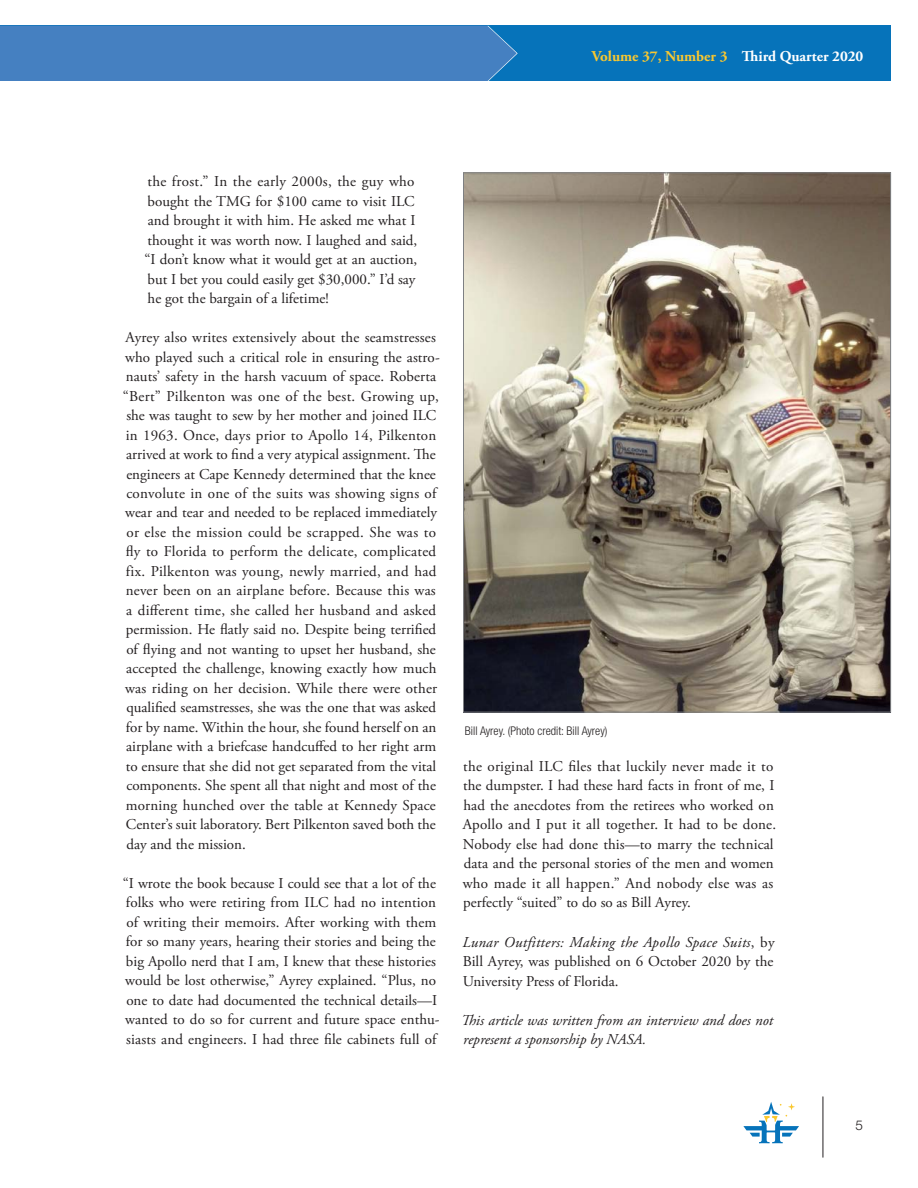
<style>
.page{position:relative;width:918px;height:1188px;background:#fff}
.page>*{position:absolute;margin:0;border:0;box-sizing:border-box;transform-origin:0 0}
.Body{font:15px/19.5px "Adobe Garamond Pro";color:#231f20}
.Block_indent_text{font:15px/19.5px "Adobe Garamond Pro";color:#231f20}
.Body-2{font:italic 15px/19.5px "Adobe Garamond Pro";color:#231f20}
.t1{font:700 15px "Adobe Garamond Pro";color:#fac82f}
.t2{font:300 13.5px "Helvetica Neue LT Std";color:#231f20}
.t3{font:300 condensed 12px "Helvetica Neue LT Std";color:#231f20}
.s1{color:#fff}
.s2{font-style:italic}
</style>
<div class="page">
<div style="left:0;top:26px;width:891px;height:55px;background:#0673ba"></div>
<hr style="left:823px;top:1097px;width:1px;height:60px;background:#231f20">
<div style="left:0;top:26px;width:518px;height:55px;background:#4580c1"></div>
<img style="left:465px;top:174px;width:424px;height:536px">
<svg style="left:743px;top:1102px;width:56px;height:41px"></svg>
<p class="t1" style="left:592px;top:47px;width:273px">Volume 37, Number 3 <span class="s1">Third Quarter 2020</span></p>
<p class="Block_indent_text" style="left:144px;top:172px;width:274px">the frost.” In the early 2000s, the guy who bought the TMG for $100 came to visit ILC and brought it with him. He asked me what I thought it was worth now. I laughed and said, “I don’t know what it would get at an auction, but I bet you could easily get $30,000.” I’d say he got the bargain of a lifetime!</p>
<p class="Body" style="left:123px;top:328px;width:318px">Ayrey also writes extensively about the seamstresses who played such a critical role in ensuring the astro&shy;nauts’ safety in the harsh vacuum of space. Roberta “Bert” Pilkenton was one of the best. Growing up, she was taught to sew by her mother and joined ILC in 1963. Once, days prior to Apollo 14, Pilkenton arrived at work to find a very atypical assignment. The engineers at Cape Kennedy determined that the knee convolute in one of the suits was showing signs of wear and tear and needed to be replaced immediately or else the mission could be scrapped. She was to fly to Florida to perform the delicate, complicated fix. Pilkenton was young, newly married, and had never been on an airplane before. Because this was a different time, she called her husband and asked permission. He flatly said no. Despite being terrified of flying and not wanting to upset her husband, she accepted the challenge, knowing exactly how much was riding on her decision. While there were other qualified seamstresses, she was the one that was asked for by name. Within the hour, she found herself on an airplane with a briefcase handcuffed to her right arm to ensure that she did not get separated from the vital components. She spent all that night and most of the morning hunched over the table at Kennedy Space Center’s suit laboratory. Bert Pilkenton saved both the day and the mission.</p>
<p class="Body" style="left:123px;top:874px;width:318px">“I wrote the book because I could see that a lot of the folks who were retiring from ILC had no intention of writing their memoirs. After working with them for so many years, hearing their stories and being the big Apollo nerd that I am, I knew that these histories would be lost otherwise,” Ayrey explained. “Plus, no one to date had documented the technical details—I wanted to do so for current and future space enthu&shy;siasts and engineers. I had three file cabinets full of</p>
<p class="t3" style="left:465px;top:724px;width:144px">Bill Ayrey. (Photo credit: Bill Ayrey)</p>
<p class="Body" style="left:463px;top:757px;width:315px">the original ILC files that luckily never made it to the dumpster. I had these hard facts in front of me, I had the anecdotes from the retirees who worked on Apollo and I put it all together. It had to be done.<br>Nobody else had done this—to marry the technical data and the personal stories of the men and women who made it all happen.” And nobody else was as perfectly “suited” to do so as Bill Ayrey.</p>
<p class="Body" style="left:462px;top:933px;width:314px;text-align:justify"><span class="s2">Lunar Outfitters: Making the Apollo Space Suits</span>, by Bill Ayrey, was published on 6 October 2020 by the University Press of Florida.</p>
<p class="Body-2" style="left:461px;top:1010px;width:314px">This article was written from an interview and does not represent a sponsorship by NASA.</p>
<p class="t2" style="left:855px;top:1117px;width:9px">5</p>
</div>
